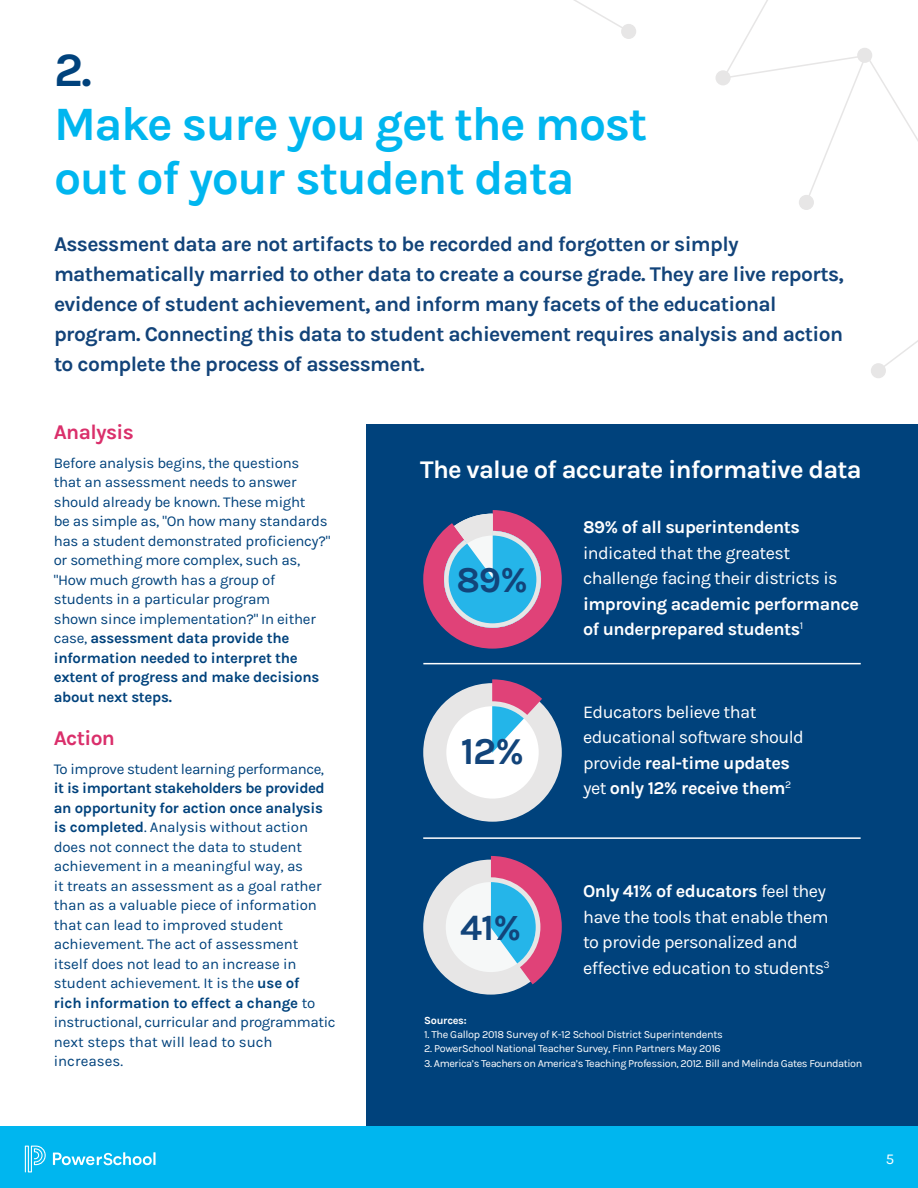
<style>
.page{position:relative;width:918px;height:1188px;background:#fff}
.page>*{position:absolute;margin:0;border:0;box-sizing:border-box;transform-origin:0 0}
.t1{font:700 48px/54px "Karla";letter-spacing:-.03em;color:#00b6ef}
.t2{font:700 48px "Karla";color:#00427c}
.t3{font:700 38.1px "Karla";color:#12447a}
.t4{font:700 36.9px "Karla";color:#12447a}
.t5{font:700 36.6px "Karla";color:#12447a}
.t6{font:700 25.5px "Karla";letter-spacing:-.03em;color:#fff}
.t7{font:700 21px/30px "Karla";letter-spacing:-.03em;color:#124379}
.t8{font:700 21px "Karla";letter-spacing:-.03em;color:#da2f6b}
.t9{font:18px/25.5px "Karla";letter-spacing:-.03em;color:#fff}
.t10{font:700 18px/25.5px "Karla";letter-spacing:-.03em;color:#fff}
.t11{font:15px/19.5px "Karla";letter-spacing:-.02em;color:#00427c}
.t12{font:15px "Karla";color:#fff}
.t13{font:10.8px "Karla";letter-spacing:-.03em;color:#fff}
.t14{font:700 10.8px "Karla";letter-spacing:-.03em;color:#fff}
.s1{font-weight:700}
.s2{font-weight:400}
</style>
<div class="page">
<div style="left:0;top:1126px;width:918px;height:62px;background:#00b6ef"></div>
<svg style="left:25px;top:1146px;width:21px;height:26px"></svg>
<svg style="left:53px;top:1152px;width:103px;height:13px"></svg>
<div style="left:366px;top:424px;width:552px;height:702px;background:#00427c"></div>
<svg style="left:423px;top:510px;width:139px;height:139px"></svg>
<svg style="left:423px;top:679px;width:139px;height:143px"></svg>
<svg style="left:423px;top:856px;width:139px;height:138px"></svg>
<hr style="left:423px;top:663px;width:438px;height:1px;background:#fff">
<hr style="left:423px;top:837px;width:438px;height:2px;background:#fff">
<div style="left:799px;top:195px;width:15px;height:15px;background:#e7e6e6;border-radius:50%"></div>
<div style="left:716px;top:70px;width:15px;height:15px;background:#e7e6e6;border-radius:50%"></div>
<div style="left:621px;top:24px;width:15px;height:15px;background:#e7e6e6;border-radius:50%"></div>
<svg style="left:574px;top:0;width:48px;height:28px"></svg>
<svg style="left:723px;top:0;width:195px;height:200px"></svg>
<div style="left:871px;top:363px;width:15px;height:15px;background:#e7e6e6;border-radius:50%"></div>
<svg style="left:880px;top:340px;width:38px;height:29px"></svg>
<p class="t2" style="left:54px;top:42px;width:39px">2.</p>
<p class="t1" style="left:54px;top:97px;width:595px">Make sure you get the most out of your student data</p>
<p class="t7" style="left:54px;top:229px;width:791px">Assessment data are not artifacts to be recorded and forgotten or simply mathematically married to other data to create a course grade. They are live reports, evidence of student achievement, and inform many facets of the educational program. Connecting this data to student achievement requires analysis and action to complete the process of assessment.</p>
<p class="t8" style="left:54px;top:420px;width:82px">Analysis</p>
<p class="t11" style="left:54px;top:453px;width:278px">Before analysis begins, the questions that an assessment needs to answer should already be known. These might<br>be as simple as, "On how many standards has a student demonstrated proficiency?" or something more complex, such as, "How much growth has a group of students in a particular program<br>shown since implementation?" In either case, <span class="s1">assessment data provide the information needed to interpret the extent of progress and make decisions about next steps.</span></p>
<p class="t8" style="left:54px;top:726px;width:63px">Action</p>
<p class="t11" style="left:54px;top:759px;width:283px">To improve student learning performance, <span class="s1">it is important stakeholders be provided an opportunity for action once analysis is completed</span>. Analysis without action does not connect the data to student achievement in a meaningful way, as<br>it treats an assessment as a goal rather than as a valuable piece of information that can lead to improved student achievement. The act of assessment itself does not lead to an increase in student achievement. It is the <span class="s1">use of<br>rich information to effect a change</span> to instructional, curricular and programmatic next steps that will lead to such increases.</p>
<p class="t6" style="left:420px;top:455px;width:443px">The value of accurate informative data</p>
<p class="t5" style="left:456px;top:558px;width:73px">89%</p>
<p class="t3" style="left:461px;top:729px;width:65px">12%</p>
<p class="t4" style="left:460px;top:906px;width:63px">41%</p>
<p class="t10" style="left:583px;top:514px;width:277px">89% of all superintendents <span class="s2">indicated that the greatest challenge facing their districts is </span>improving academic performance of underprepared students<sup>1</sup></p>
<p class="t9" style="left:583px;top:699px;width:223px">Educators believe that educational software should provide <span class="s1">real-time updates </span>yet <span class="s1">only 12% receive them</span><sup>2</sup></p>
<p class="t9" style="left:583px;top:879px;width:248px"><span class="s1">Only 41% of educators</span> feel they have the tools that enable them to provide personalized and effective education to students<sup>3</sup></p>
<p class="t14" style="left:424px;top:1014px;width:44px">Sources:</p>
<p class="t13" style="left:424px;top:1029px;width:300px">1. The Gallop 2018 Survey of K-12 School District Superintendents</p>
<p class="t13" style="left:424px;top:1043px;width:298px">2. PowerSchool National Teacher Survey, Finn Partners May 2016</p>
<p class="t13" style="left:424px;top:1057px;width:440px">3. America’s Teachers on America’s Teaching Profession, 2012. Bill and Melinda Gates Foundation</p>
<p class="t12" style="left:886px;top:1151px;width:10px">5</p>
</div>
